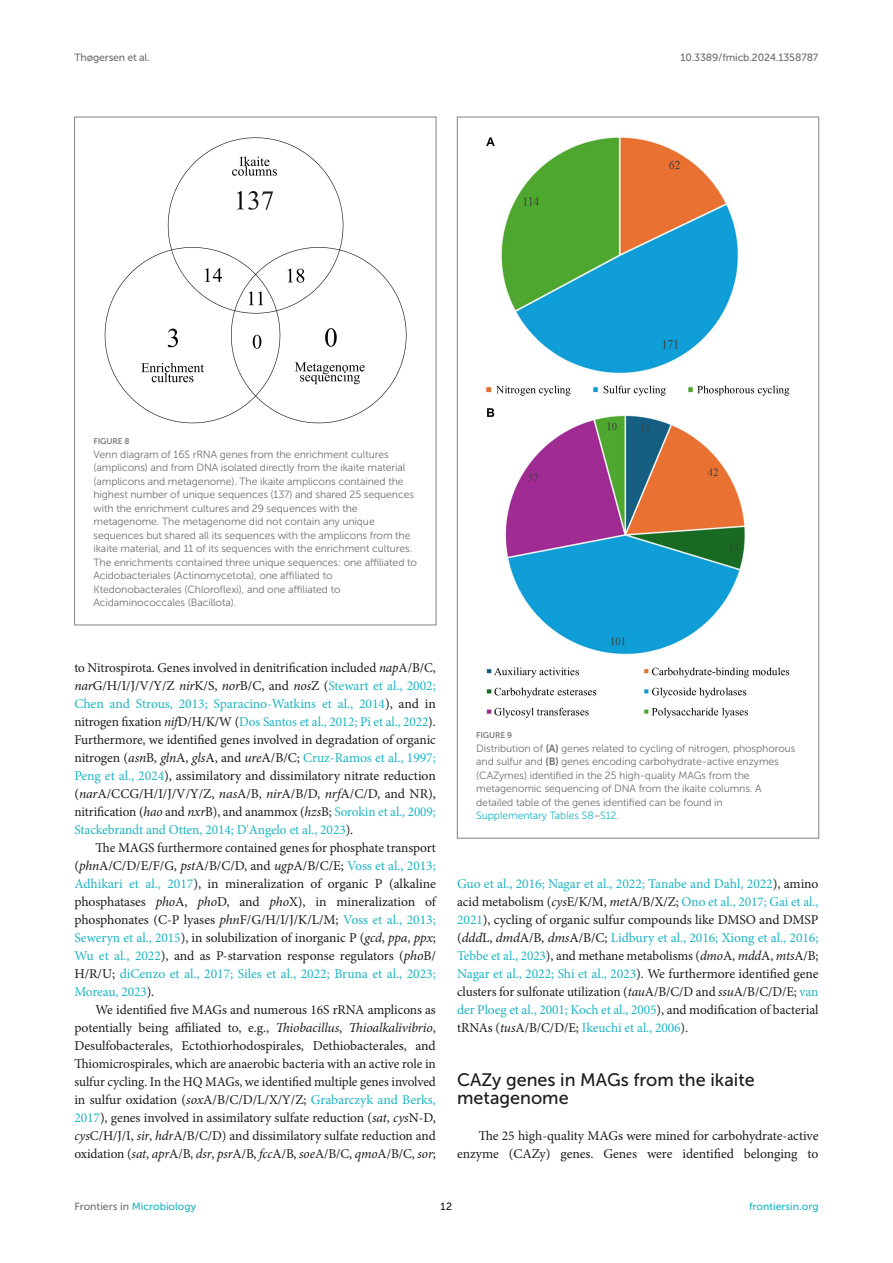
<style>
.page{position:relative;width:893px;height:1263px;background:#fff}
.page>*{position:absolute;margin:0;border:0;box-sizing:border-box;transform-origin:0 0}
.HEAD_2{font:18px/18px "Museo Sans 500";color:#1b1c1b}
.TEXT{font:13.5px/18px "Minion Pro";letter-spacing:-.005em;color:#1b1c1b;text-align:justify}
.TEXT_FLUSH{font:13.5px/18px "Minion Pro";letter-spacing:-.005em;color:#1b1c1b;text-align:justify}
.FIG_LEG{font:10.5px/13.5px "Museo Sans 300";letter-spacing:-.01em;color:#706f70}
.t1{font:10.5px "Museo Sans 500";letter-spacing:-.015em;color:#706f70}
.t2{font:10.5px "Museo Sans 500";color:#1db5c3}
.t3{font:10.5px "Museo Sans 500";color:#1b1c1b}
.FIG_HD{font:8.25px "Museo Sans 700";letter-spacing:-.01em;color:#7e7f7f}
.s1{font-style:italic}
.s2{color:#1db5c3}
.s3{font-family:"Museo Sans 700"}
.s4{color:#706f70}
</style>
<div class="page">
<img style="left:104px;top:137px;width:303px;height:287px">
<img style="left:486px;top:137px;width:304px;height:581px">
<p class="t1" style="left:74px;top:51px;width:77px">Thøgersen et al.</p>
<p class="t1" style="left:680px;top:51px;width:140px">10.3389/fmicb.2024.1358787</p>
<p class="FIG_HD" style="left:94px;top:437px;width:37px">FIGURE 8</p>
<p class="FIG_LEG" style="left:94px;top:447px;width:325px">Venn diagram of 16S rRNA genes from the enrichment cultures (amplicons) and from DNA isolated directly from the ikaite material (amplicons and metagenome). The ikaite amplicons contained the highest number of unique sequences (137) and shared 25 sequences with the enrichment cultures and 29 sequences with the metagenome. The metagenome did not contain any unique sequences but shared all its sequences with the amplicons from the ikaite material, and 11 of its sequences with the enrichment cultures.<br>The enrichments contained three unique sequences: one affiliated to Acidobacteriales (Actinomycetota), one affiliated to Ktedonobacterales (Chloroflexi), and one affiliated to Acidaminococcales (Bacillota).</p>
<p class="TEXT_FLUSH" style="left:74px;top:659px;width:363px">to Nitrospirota. Genes involved in denitrification included <span class="s1">nap</span>A/B/C, <span class="s1">nar</span>G/H/I/J/V/Y/Z <span class="s1">nir</span>K/S, <span class="s1">nor</span>B/C, and <span class="s1">nos</span>Z (<span class="s2">Stewart et al., 2002; Chen and Strous, 2013; Sparacino-Watkins et al., 2014</span>), and in nitrogen fixation <span class="s1">nif</span>D/H/K/W (<span class="s2">Dos Santos et al., 2012; Pi et al., 2022</span>).<br>Furthermore, we identified genes involved in degradation of organic nitrogen (<span class="s1">asn</span>B, <span class="s1">gln</span>A, <span class="s1">gls</span>A, and <span class="s1">ure</span>A/B/C; <span class="s2">Cruz-Ramos et al., 1997; Peng et al., 2024</span>), assimilatory and dissimilatory nitrate reduction (<span class="s1">nar</span>A/CCG/H/I/J/V/Y/Z, <span class="s1">nas</span>A/B, <span class="s1">nir</span>A/B/D, <span class="s1">nrf</span>A/C/D, and NR), nitrification (<span class="s1">hao</span> and <span class="s1">nxr</span>B), and anammox (<span class="s1">hzs</span>B; <span class="s2">Sorokin et al., 2009; Stackebrandt and Otten, 2014; D'Angelo et al., 2023</span>).</p>
<p class="TEXT" style="left:74px;top:839px;width:363px;text-indent:21px">The MAGS furthermore contained genes for phosphate transport (<span class="s1">phn</span>A/C/D/E/F/G, <span class="s1">pst</span>A/B/C/D, and <span class="s1">ugp</span>A/B/C/E; <span class="s2">Voss et al., 2013; Adhikari et al., 2017</span>), in mineralization of organic P (alkaline phosphatases <span class="s1">pho</span>A, <span class="s1">pho</span>D, and <span class="s1">pho</span>X), in mineralization of phosphonates (C-P lyases <span class="s1">phn</span>F/G/H/I/J/K/L/M; <span class="s2">Voss et al., 2013; Seweryn et al., 2015</span>), in solubilization of inorganic P (<span class="s1">gcd</span>, <span class="s1">ppa</span>, <span class="s1">ppx</span>; <span class="s2">Wu et al., 2022</span>), and as P-starvation response regulators (<span class="s1">pho</span>B/ H/R/U; <span class="s2">diCenzo et al., 2017; Siles et al., 2022; Bruna et al., 2023; Moreau, 2023</span>).</p>
<p class="TEXT" style="left:74px;top:1001px;width:363px;text-indent:21px">We identified five MAGs and numerous 16S rRNA amplicons as potentially being affiliated to, e.g., <span class="s1">Thiobacillus</span>, <span class="s1">Thioalkalivibrio</span>, Desulfobacterales, Ectothiorhodospirales, Dethiobacterales, and Thiomicrospirales, which are anaerobic bacteria with an active role in sulfur cycling. In the HQ MAGs, we identified multiple genes involved in sulfur oxidation (<span class="s1">sox</span>A/B/C/D/L/X/Y/Z; <span class="s2">Grabarczyk and Berks, 2017</span>), genes involved in assimilatory sulfate reduction (<span class="s1">sat</span>, <span class="s1">cys</span>N-D, <span class="s1">cys</span>C/H/J/I, <span class="s1">sir</span>, <span class="s1">hdr</span>A/B/C/D) and dissimilatory sulfate reduction and oxidation (<span class="s1">sat</span>, <span class="s1">apr</span>A/B, <span class="s1">dsr</span>, <span class="s1">psr</span>A/B, <span class="s1">fcc</span>A/B, <span class="s1">soe</span>A/B/C, <span class="s1">qmo</span>A/B/C, <span class="s1">sor</span>;</p>
<p class="FIG_HD" style="left:476px;top:731px;width:37px">FIGURE 9</p>
<p class="FIG_LEG" style="left:476px;top:741px;width:321px">Distribution of <span class="s3">(A)</span> genes related to cycling of nitrogen, phosphorous and sulfur and <span class="s3">(B)</span> genes encoding carbohydrate-active enzymes (CAZymes) identified in the 25 high-quality MAGs from the metagenomic sequencing of DNA from the ikaite columns. A detailed table of the genes identified can be found in <span class="s2">Supplementary Tables S8</span>–<span class="s2">S12</span>.</p>
<p class="TEXT" style="left:457px;top:875px;width:363px"><span class="s2">Guo et al., 2016; Nagar et al., 2022; Tanabe and Dahl, 2022</span>), amino acid metabolism (<span class="s1">cys</span>E/K/M, <span class="s1">met</span>A/B/X/Z; <span class="s2">Ono et al., 2017; Gai et al., 2021</span>), cycling of organic sulfur compounds like DMSO and DMSP (<span class="s1">ddd</span>L, <span class="s1">dmd</span>A/B, <span class="s1">dms</span>A/B/C; <span class="s2">Lidbury et al., 2016; Xiong et al., 2016; Tebbe et al., 2023</span>), and methane metabolisms (<span class="s1">dmo</span>A, <span class="s1">mdd</span>A, <span class="s1">mts</span>A/B; <span class="s2">Nagar et al., 2022; Shi et al., 2023</span>). We furthermore identified gene clusters for sulfonate utilization (<span class="s1">tau</span>A/B/C/D and <span class="s1">ssu</span>A/B/C/D/E; <span class="s2">van der Ploeg et al., 2001; Koch et al., 2005</span>), and modification of bacterial tRNAs (<span class="s1">tus</span>A/B/C/D/E; <span class="s2">Ikeuchi et al., 2006</span>).</p>
<p class="HEAD_2" style="left:457px;top:1071px;width:299px">CAZy genes in MAGs from the ikaite metagenome</p>
<p class="TEXT_FLUSH" style="left:457px;top:1127px;width:363px;text-align:right">The 25 high-quality MAGs were mined for carbohydrate-active enzyme (CAZy) genes. Genes were identified belonging to</p>
<p class="t2" style="left:74px;top:1200px;width:123px"><span class="s4">Frontiers in</span> Microbiology</p>
<p class="t3" style="left:441px;top:1200px;width:13px">12</p>
<p class="t2" style="left:749px;top:1200px;width:71px">frontiersin.org</p>
</div>
